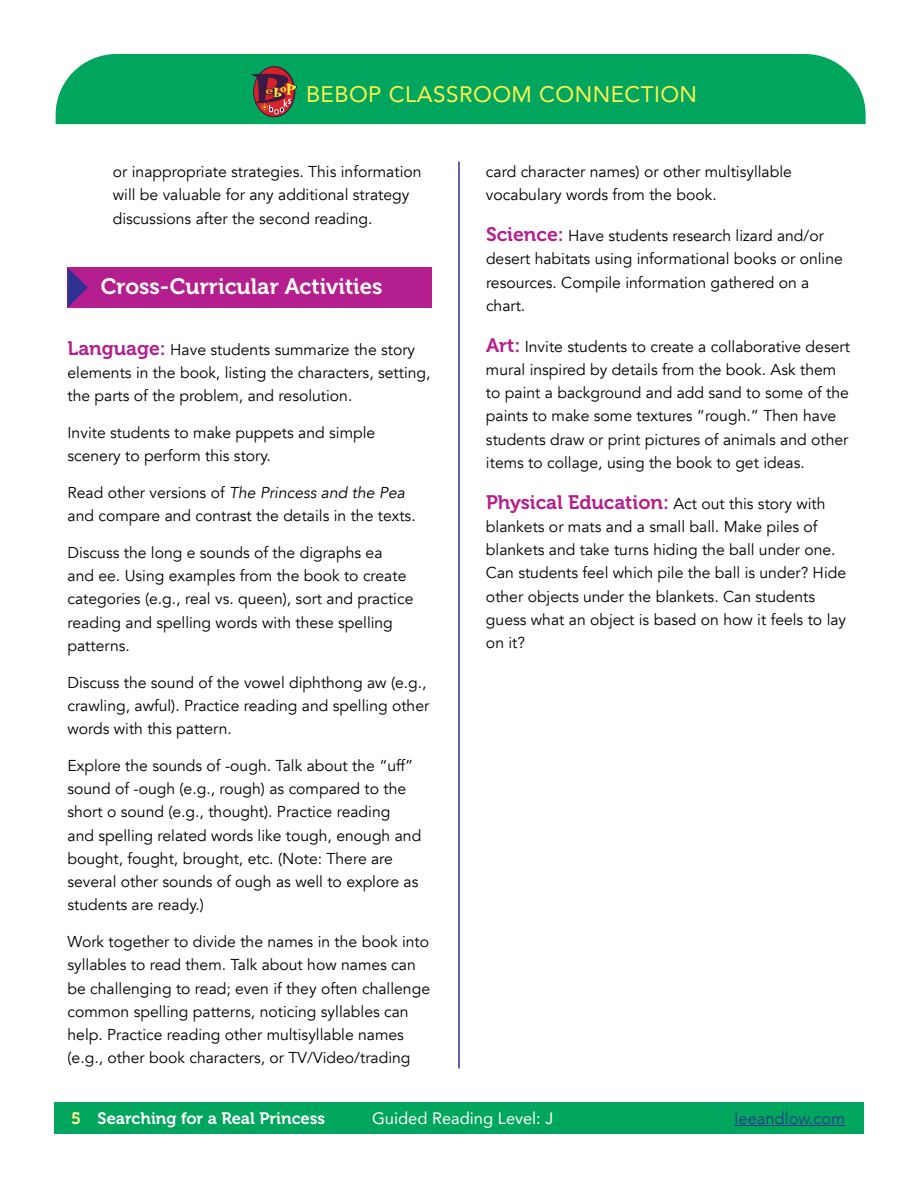
<style>
.page{position:relative;width:918px;height:1188px;background:#fff}
.page>*{position:absolute;margin:0;border:0;box-sizing:border-box;transform-origin:0 0}
.t1{font:22.5px "Avenir";letter-spacing:.02em;color:#fff450}
.t2{font:22.2px "Museo 700";color:#fff}
.t3{font:16.5px "Museo 700";color:#fff}
.t4{font:16.5px "Avenir";color:#fff}
.t5{font:300 16.5px "Avenir";color:#2e3092}
.t6{font:15.75px/23.2px "Avenir";color:#000}
.s1{font-family:"Museo 700";font-size:19.5px;color:#b41e8e}
.s2{font-style:italic}
.s3{color:#fff799}
</style>
<div class="page">
<div style="left:68px;top:267px;width:364px;height:41px;background:#b41e8e"></div>
<svg style="left:68px;top:268px;width:20px;height:39px"></svg>
<hr style="left:458px;top:161px;width:2px;height:907px;background:#2e3092">
<div style="left:56px;top:54px;width:810px;height:70px;background:#00a65d"></div>
<div style="left:54px;top:1103px;width:810px;height:31px;background:#00a65d"></div>
<hr style="left:735px;top:1125px;width:110px;height:1px;background:#2e3092">
<svg style="left:254px;top:67px;width:40px;height:50px"></svg>
<div style="left:253px;top:66px;width:42px;height:51px;border:1px solid #391b46;border-radius:50%"></div>
<svg style="left:251px;top:74px;width:46px;height:40px;background:#7a4c43"></svg>
<h1 class="t1" style="left:306px;top:76px;width:393px">BEBOP CLASSROOM CONNECTION</h1>
<p class="t6" style="left:113px;top:160px;width:310px">or inappropriate strategies. This information will be valuable for any additional strategy discussions after the second reading.</p>
<h2 class="t2" style="left:101px;top:274px;width:283px">Cross-Curricular Activities</h2>
<p class="t6" style="left:68px;top:338px;width:365px"><span class="s1">Language:</span> Have students summarize the story elements in the book, listing the characters, setting, the parts of the problem, and resolution.</p>
<p class="t6" style="left:68px;top:421px;width:309px">Invite students to make puppets and simple scenery to perform this story.</p>
<p class="t6" style="left:68px;top:481px;width:350px">Read other versions of <span class="s2">The Princess and the Pea </span>and compare and contrast the details in the texts.</p>
<p class="t6" style="left:68px;top:541px;width:347px">Discuss the long e sounds of the digraphs ea<br>and ee. Using examples from the book to create categories (e.g., real vs. queen), sort and practice reading and spelling words with these spelling patterns.</p>
<p class="t6" style="left:68px;top:671px;width:363px">Discuss the sound of the vowel diphthong aw (e.g., crawling, awful). Practice reading and spelling other words with this pattern.</p>
<p class="t6" style="left:68px;top:754px;width:355px">Explore the sounds of -ough. Talk about the “uff” sound of -ough (e.g., rough) as compared to the short o sound (e.g., thought). Practice reading<br>and spelling related words like tough, enough and bought, fought, brought, etc. (Note: There are several other sounds of ough as well to explore as students are ready.)</p>
<p class="t6" style="left:68px;top:930px;width:364px">Work together to divide the names in the book into syllables to read them. Talk about how names can be challenging to read; even if they often challenge common spelling patterns, noticing syllables can help. Practice reading other multisyllable names (e.g., other book characters, or TV/Video/trading</p>
<p class="t6" style="left:486px;top:160px;width:307px">card character names) or other multisyllable vocabulary words from the book.</p>
<p class="t6" style="left:486px;top:224px;width:358px"><span class="s1">Science:</span> Have students research lizard and/or desert habitats using informational books or online resources. Compile information gathered on a chart.</p>
<p class="t6" style="left:486px;top:335px;width:365px"><span class="s1">Art:</span> Invite students to create a collaborative desert mural inspired by details from the book. Ask them to paint a background and add sand to some of the paints to make some textures “rough.” Then have students draw or print pictures of animals and other items to collage, using the book to get ideas.</p>
<p class="t6" style="left:486px;top:492px;width:362px"><span class="s1">Physical Education:</span> Act out this story with blankets or mats and a small ball. Make piles of blankets and take turns hiding the ball under one.<br>Can students feel which pile the ball is under? Hide other objects under the blankets. Can students guess what an object is based on how it feels to lay on it?</p>
<p class="t3" style="left:71px;top:1109px;width:255px"><span class="s3">5</span> Searching for a Real Princess</p>
<p class="t4" style="left:372px;top:1105px;width:183px">Guided Reading Level: J</p>
<p class="t5" style="left:735px;top:1109px;width:112px">leeandlow.com</p>
</div>
